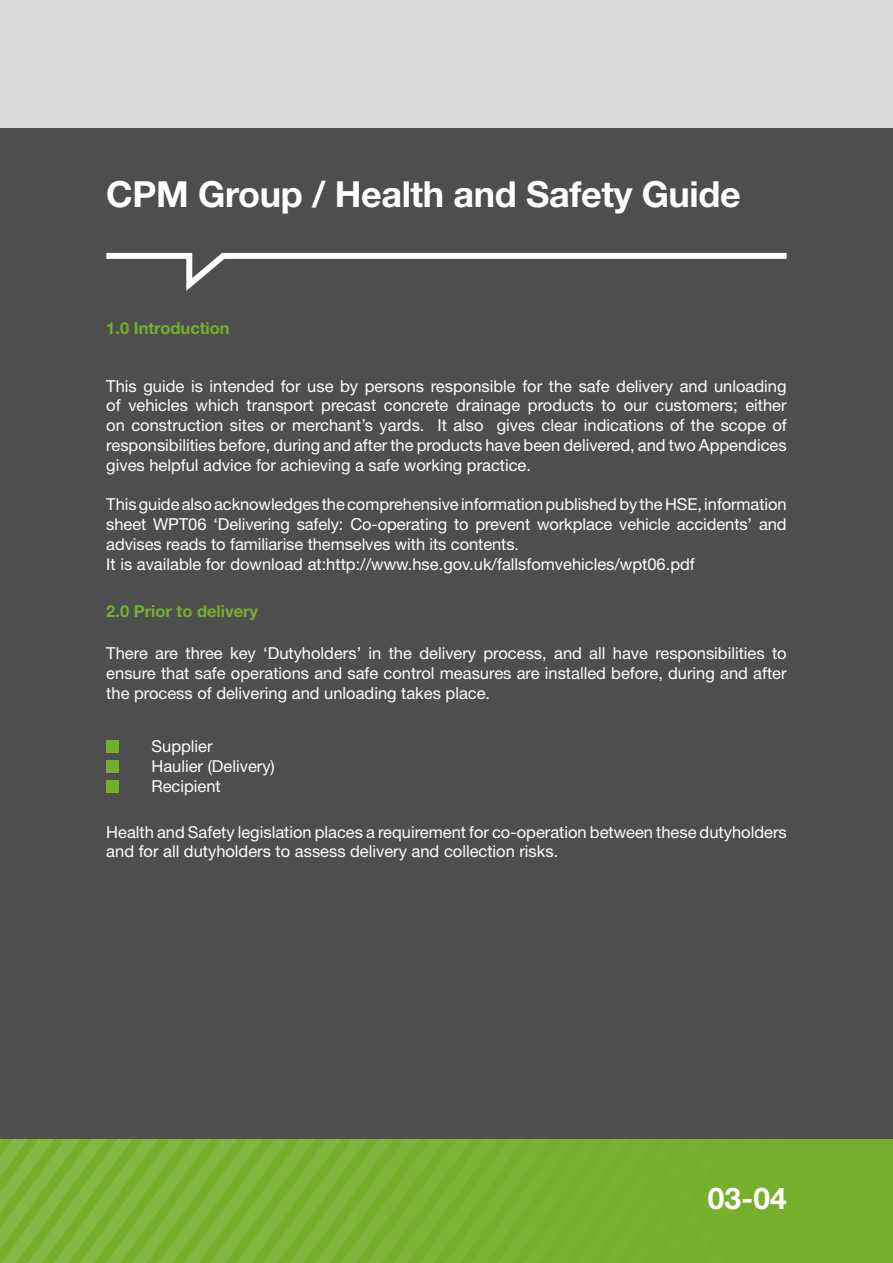
<style>
.page{position:relative;width:893px;height:1263px;background:#4f4e4f}
.page>*{position:absolute;margin:0;border:0;box-sizing:border-box;transform-origin:0 0}
.t1{font:700 36px "Helvetica Neue";letter-spacing:-.01em;color:#fff}
.t2{font:700 30px "Helvetica Neue";color:#fff}
.t3{font:16.5px/19.8px "Helvetica Neue";color:#fff}
.t4{font:700 16.5px "Helvetica Neue";color:#75b02c}
</style>
<div class="page">
<div style="left:0;top:1140px;width:893px;height:123px;background:#75b02c"></div>
<svg style="left:0;top:1139px;width:838px;height:124px"></svg>
<div style="left:0;top:0;width:893px;height:128px;background:#dadada"></div>
<svg style="left:106px;top:252px;width:681px;height:39px"></svg>
<div style="left:106px;top:740px;width:13px;height:13px;background:#75b02c"></div>
<div style="left:106px;top:760px;width:13px;height:13px;background:#75b02c"></div>
<div style="left:106px;top:780px;width:13px;height:13px;background:#75b02c"></div>
<h1 class="t1" style="left:106px;top:172px;width:636px">CPM Group / Health and Safety Guide</h1>
<p class="t4" style="left:106px;top:318px;width:125px">1.0 Introduction</p>
<p class="t3" style="left:106px;top:375px;width:682px;text-align:justify">This guide is intended for use by persons responsible for the safe delivery and unloading of vehicles which transport precast concrete drainage products to our customers; either on construction sites or merchant’s yards. It also gives clear indications of the scope of responsibilities before, during and after the products have been delivered, and two Appendices gives helpful advice for achieving a safe working practice.</p>
<p class="t3" style="left:106px;top:494px;width:682px">This guide also acknowledges the comprehensive information published by the HSE, information sheet WPT06 ‘Delivering safely: Co-operating to prevent workplace vehicle accidents’ and advises reads to familiarise themselves with its contents.<br>It is available for download at:http://www.hse.gov.uk/fallsfomvehicles/wpt06.pdf</p>
<p class="t4" style="left:106px;top:601px;width:153px">2.0 Prior to delivery</p>
<p class="t3" style="left:106px;top:643px;width:682px;text-align:justify">There are three key ‘Dutyholders’ in the delivery process, and all have responsibilities to ensure that safe operations and safe control measures are installed before, during and after the process of delivering and unloading takes place.</p>
<p class="t3" style="left:151px;top:736px;width:125px">Supplier<br>Haulier (Delivery)<br>Recipient</p>
<p class="t3" style="left:106px;top:822px;width:682px">Health and Safety legislation places a requirement for co-operation between these dutyholders and for all dutyholders to assess delivery and collection risks.</p>
<h2 class="t2" style="left:708px;top:1179px;width:80px">03-04</h2>
</div>
